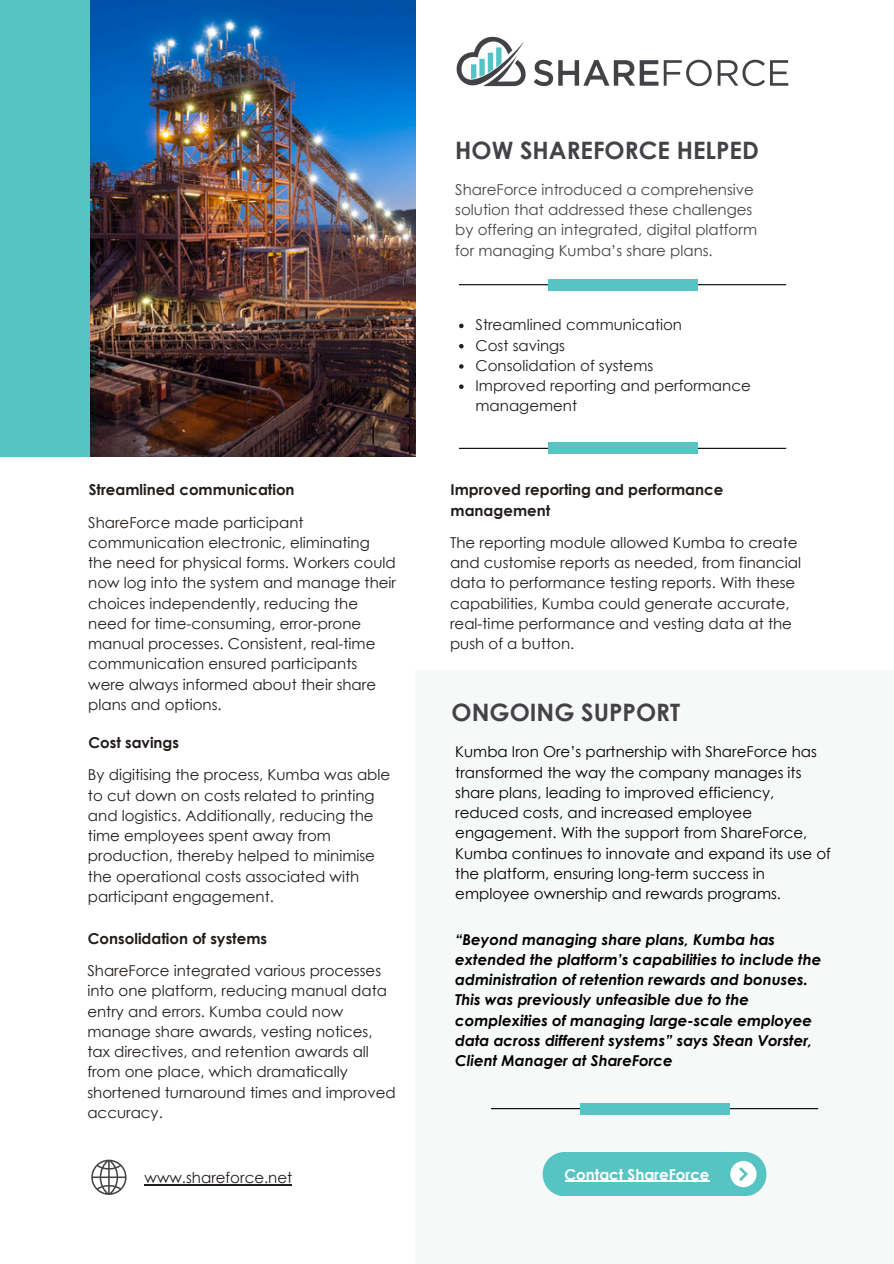
<style>
.page{position:relative;width:894px;height:1264px;background:#fff}
.page>*{position:absolute;margin:0;border:0;box-sizing:border-box;transform-origin:0 0}
.t1{font:700 24px "Century Gothic";color:#434347}
.t2{font:15px/20.2px "Century Gothic";color:#221d1a}
.t3{font:15px/20.2px "Century Gothic";color:#000}
.t4{font:italic 700 15px/20.2px "Century Gothic";color:#000}
.t5{font:15px/20.2px "Century Gothic";color:#434347}
.t6{font:700 15px/20.2px "Century Gothic";color:#221d1a}
.t7{font:700 15px "Century Gothic";color:#fff}
</style>
<div class="page">
<div style="left:415px;top:670px;width:478px;height:593px;background:#f7f8f8"></div>
<hr style="left:491px;top:1108px;width:327px;height:1px;background:#000">
<img style="left:89px;top:0;width:326px;height:456px">
<div style="left:579px;top:1102px;width:150px;height:12px;background:#57c4c4"></div>
<div style="left:0;top:0;width:89px;height:457px;background:#57c4c4"></div>
<hr style="left:459px;top:284px;width:327px;height:1px;background:#000">
<hr style="left:459px;top:448px;width:327px;height:1px;background:#000">
<div style="left:547px;top:442px;width:150px;height:12px;background:#57c4c4"></div>
<div style="left:547px;top:279px;width:150px;height:11px;background:#57c4c4"></div>
<svg style="left:91px;top:1159px;width:35px;height:35px"></svg>
<div style="left:542px;top:1151px;width:224px;height:44px;background:#57c4c4;border-radius:22px"></div>
<div style="left:730px;top:1160px;width:26px;height:27px;background:#fff;border-radius:50%"></div>
<svg style="left:739px;top:1167px;width:8px;height:14px"></svg>
<svg style="left:459px;top:324px;width:4px;height:4px"></svg>
<svg style="left:459px;top:344px;width:4px;height:4px"></svg>
<svg style="left:459px;top:364px;width:4px;height:5px"></svg>
<svg style="left:459px;top:384px;width:4px;height:5px"></svg>
<hr style="left:144px;top:1183px;width:148px;height:2px;background:#221d1a">
<hr style="left:564px;top:1180px;width:145px;height:1px;background:#fff">
<img style="left:456px;top:36px;width:333px;height:51px">
<p class="t6" style="left:89px;top:479px;width:207px">Streamlined communication</p>
<p class="t2" style="left:88px;top:511px;width:309px">ShareForce made participant communication electronic, eliminating the need for physical forms. Workers could now log into the system and manage their choices independently, reducing the need for time-consuming, error-prone manual processes. Consistent, real-time communication ensured participants were always informed about their share plans and options.</p>
<p class="t6" style="left:88px;top:732px;width:92px">Cost savings</p>
<p class="t2" style="left:88px;top:764px;width:304px">By digitising the process, Kumba was able to cut down on costs related to printing and logistics. Additionally, reducing the time employees spent away from production, thereby helped to minimise the operational costs associated with participant engagement.</p>
<h1 class="t6" style="left:88px;top:927px;width:181px">Consolidation of systems</h1>
<p class="t2" style="left:87px;top:960px;width:310px">ShareForce integrated various processes into one platform, reducing manual data entry and errors. Kumba could now manage share awards, vesting notices, tax directives, and retention awards all from one place, which dramatically shortened turnaround times and improved accuracy.</p>
<p class="t2" style="left:144px;top:1166px;width:149px">www.shareforce.net</p>
<p class="t1" style="left:455px;top:134px;width:305px">HOW SHAREFORCE HELPED</p>
<h1 class="t5" style="left:455px;top:179px;width:303px">ShareForce introduced a comprehensive solution that addressed these challenges by offering an integrated, digital platform for managing Kumba’s share plans.</h1>
<p class="t2" style="left:475px;top:314px;width:208px">Streamlined communication</p>
<p class="t2" style="left:475px;top:335px;width:91px">Cost savings</p>
<p class="t2" style="left:475px;top:355px;width:179px">Consolidation of systems</p>
<p class="t2" style="left:475px;top:375px;width:276px">Improved reporting and performance management</p>
<h2 class="t6" style="left:450px;top:479px;width:274px">Improved reporting and performance management</h2>
<p class="t2" style="left:450px;top:532px;width:352px">The reporting module allowed Kumba to create and customise reports as needed, from financial data to performance testing reports. With these capabilities, Kumba could generate accurate, real-time performance and vesting data at the push of a button.</p>
<p class="t1" style="left:451px;top:696px;width:230px">ONGOING SUPPORT</p>
<p class="t3" style="left:455px;top:741px;width:377px">Kumba Iron Ore’s partnership with ShareForce has transformed the way the company manages its share plans, leading to improved efficiency, reduced costs, and increased employee engagement. With the support from ShareForce, Kumba continues to innovate and expand its use of the platform, ensuring long-term success in employee ownership and rewards programs.</p>
<p class="t4" style="left:455px;top:928px;width:367px">“Beyond managing share plans, Kumba has extended the platform’s capabilities to include the administration of retention rewards and bonuses.<br>This was previously unfeasible due to the complexities of managing large-scale employee data across different systems” says Stean Vorster, Client Manager at ShareForce</p>
<p class="t7" style="left:564px;top:1164px;width:146px">Contact ShareForce</p>
</div>
